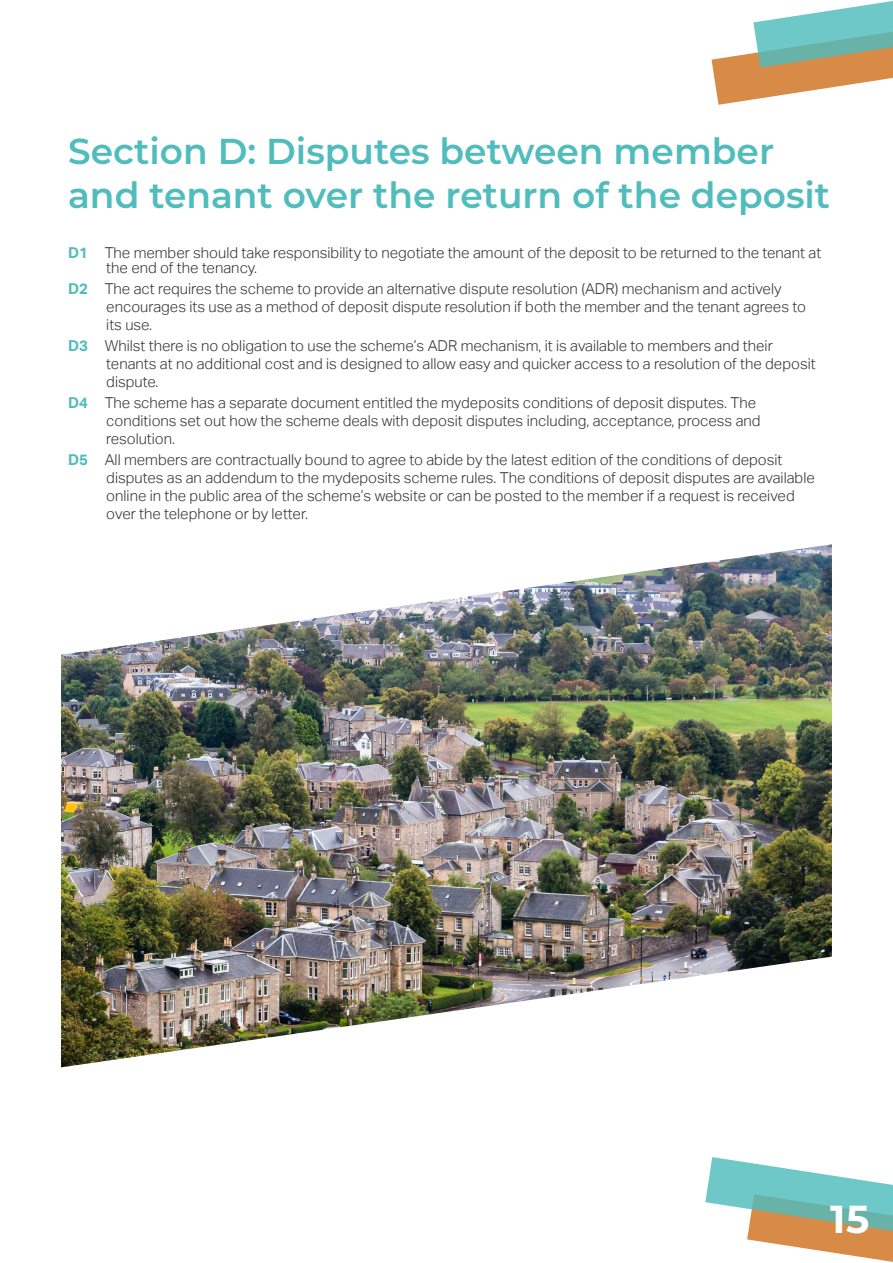
<style>
.page{position:relative;width:893px;height:1263px;background:#fff}
.page>*{position:absolute;margin:0;border:0;box-sizing:border-box;transform-origin:0 0}
.t1{font:700 39px "Montserrat";color:#fff}
.t2{font:600 36px/43.2px "Montserrat";color:#50bcbc}
.t3{font:300 15px/18px "Aktiv Grotesk";color:#333232}
.s1{font-weight:700;color:#50bcbc}
</style>
<div class="page">
<svg style="left:711px;top:1px;width:182px;height:104px"></svg>
<svg style="left:705px;top:1157px;width:188px;height:105px"></svg>
<img style="left:61px;top:544px;width:771px;height:523px">
<h2 class="t2" style="left:68px;top:128px;width:764px">Section D: Disputes between member and tenant over the return of the deposit</h2>
<p class="t3" style="left:106px;top:245px;width:716px;line-height:15px;text-indent:-38px"><span class="s1">D1</span> The member should take responsibility to negotiate the amount of the deposit to be returned to the tenant at the end of the tenancy.</p>
<p class="t3" style="left:106px;top:280px;width:701px;text-indent:-38px"><span class="s1">D2</span> The act requires the scheme to provide an alternative dispute resolution (ADR) mechanism and actively encourages its use as a method of deposit dispute resolution if both the member and the tenant agrees to its use.</p>
<p class="t3" style="left:106px;top:337px;width:711px;text-indent:-38px"><span class="s1">D3</span> Whilst there is no obligation to use the scheme’s ADR mechanism, it is available to members and their tenants at no additional cost and is designed to allow easy and quicker access to a resolution of the deposit dispute.</p>
<p class="t3" style="left:106px;top:394px;width:656px;text-indent:-38px"><span class="s1">D4</span> The scheme has a separate document entitled the mydeposits conditions of deposit disputes. The conditions set out how the scheme deals with deposit disputes including, acceptance, process and resolution.</p>
<p class="t3" style="left:106px;top:451px;width:710px;text-indent:-38px"><span class="s1">D5</span> All members are contractually bound to agree to abide by the latest edition of the conditions of deposit disputes as an addendum to the mydeposits scheme rules. The conditions of deposit disputes are available online in the public area of the scheme’s website or can be posted to the member if a request is received over the telephone or by letter.</p>
<h1 class="t1" style="left:830px;top:1191px;width:41px">15</h1>
</div>
